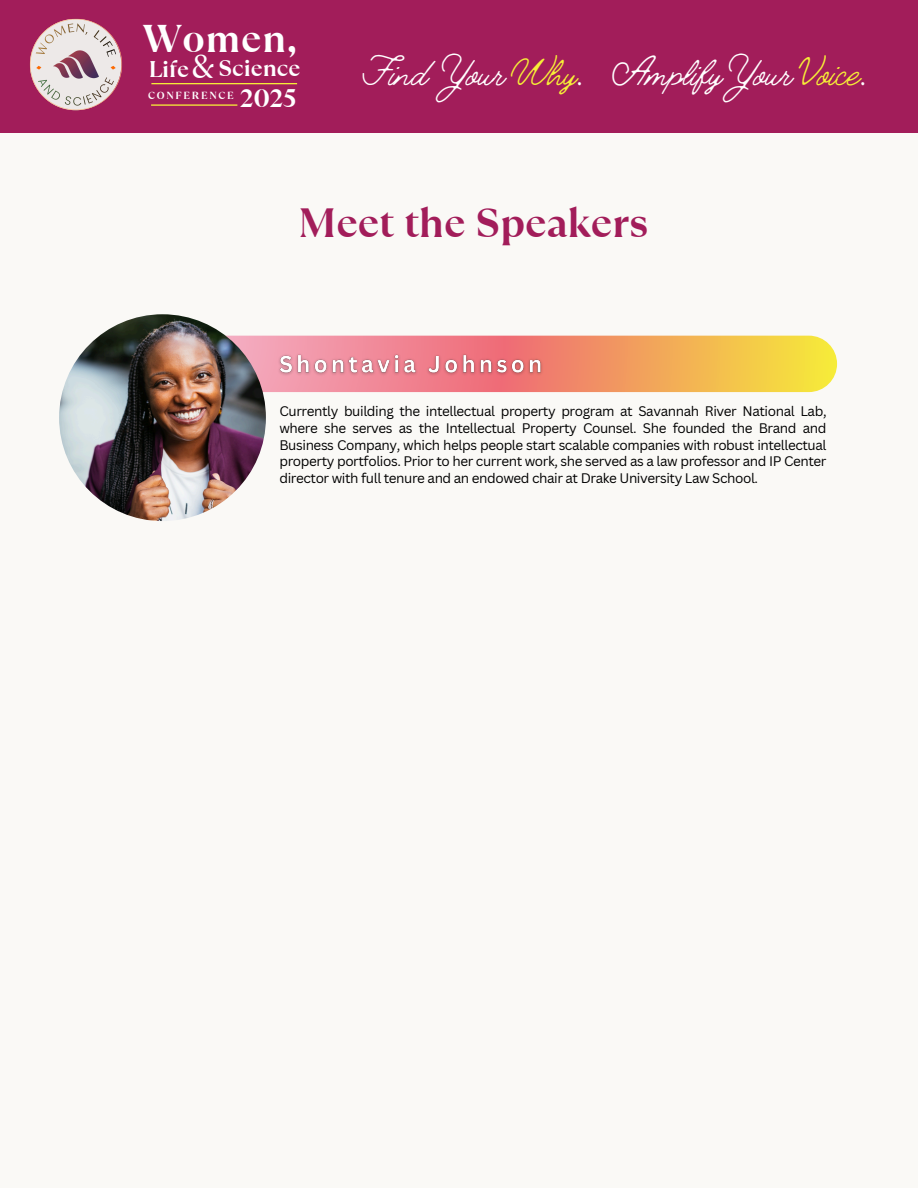
<style>
.page{position:relative;width:918px;height:1188px;background:#a21d5a}
.page>*{position:absolute;margin:0;border:0;box-sizing:border-box;transform-origin:0 0}
.t1{font:300 43.8px "Jimmy Script";color:#fff}
.t2{font:700 40.8px "TT Ramillas";letter-spacing:-.005em;color:#a21d5a}
.t3{font:700 38.55px "TT Ramillas";letter-spacing:.015em;color:#fff}
.t4{font:33.3px "TT Ramillas";color:#fff}
.t5{font:700 25.35px "TT Ramillas";color:#fff}
.t6{font:700 22.65px "TT Ramillas";color:#fff}
.t7{font:13.5px/16.8px "Canva Sans";letter-spacing:-.03em;color:#000;text-align:justify}
.t8{font:700 10.35px "TT Ramillas";letter-spacing:.17em;color:#fff}
.s1{color:#f6ef37}
</style>
<div class="page">
<div style="left:0;top:133px;width:918px;height:1055px;background:#faf9f6"></div>
<img style="left:30px;top:18px;width:92px;height:93px">
<hr style="left:151px;top:83px;width:146px;height:1px;background:#f6ef37">
<hr style="left:151px;top:104px;width:86px;height:2px;background:#f6ef37">
<svg style="left:164px;top:336px;width:673px;height:56px;background:#f2a569"></svg>
<img style="left:59px;top:314px;width:207px;height:207px;border-radius:50%">
<img style="left:273px;top:347px;width:276px;height:33px">
<p class="t3" style="left:143px;top:12px;width:155px">Women,</p>
<h1 class="t6" style="left:149px;top:53px;width:42px">Life</h1>
<h4 class="t4" style="left:191px;top:43px;width:24px">&amp;</h4>
<p class="t6" style="left:219px;top:52px;width:83px">Science</p>
<p class="t8" style="left:148px;top:88px;width:87px">CONFERENCE</p>
<h3 class="t5" style="left:240px;top:80px;width:58px">2025</h3>
<h4 class="t1" style="left:363px;top:45px;width:223px">Find Your <span class="s1">Why</span>.</h4>
<h3 class="t1" style="left:611px;top:45px;width:258px">Amplify Your <span class="s1">Voice</span>.</h3>
<h3 class="t2" style="left:299px;top:194px;width:351px">Meet the Speakers</h3>
<h2 class="t7" style="left:279px;top:402px;width:549px">Currently building the intellectual property program at Savannah River National Lab, where she serves as the Intellectual Property Counsel. She founded the Brand and Business Company, which helps people start scalable companies with robust intellectual property portfolios. Prior to her current work, she served as a law professor and IP Center director with full tenure and an endowed chair at Drake University Law School.</h2>
</div>
